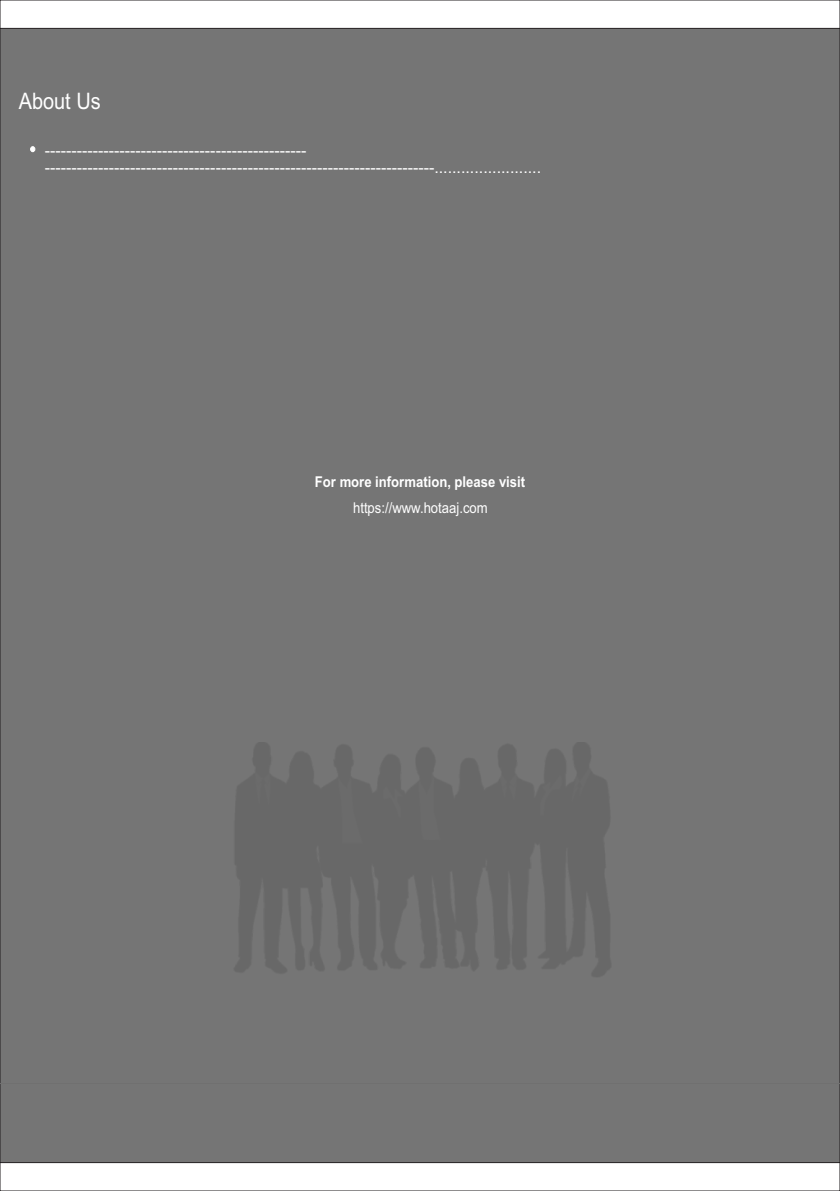
<style>
.page{position:relative;width:840px;height:1191px;background:#fff}
.page>*{position:absolute;margin:0;border:0;box-sizing:border-box;transform-origin:0 0}
.t1{font:22.8px "Arial";color:#fff;scale:.88 1}
.t2{font:16px/17.8px "Arial";color:#fff}
.t3{font:700 15px "Arial";color:#fff;scale:.88 1}
.t4{font:15px "Arial";color:#fff;scale:.88 1}
</style>
<div class="page">
<div style="left:0;top:27px;width:839px;height:1136px;background:#757575"></div>
<img style="left:152px;top:742px;width:535px;height:240px">
<hr style="left:0;top:1082px;width:839px;height:1px;background:#707070">
<svg style="left:30px;top:146px;width:5px;height:6px"></svg>
<h1 class="t1" style="left:19px;top:92px;width:95px">About Us</h1>
<p class="t2" style="left:45px;top:142px;width:497px">------------------------------------------------- -------------------------------------------------------------------------........................</p>
<p class="t3" style="left:315px;top:476px;width:240px">For more information, please visit</p>
<p class="t4" style="left:353px;top:502px;width:154px">https://www.hotaaj.com</p>
</div>
